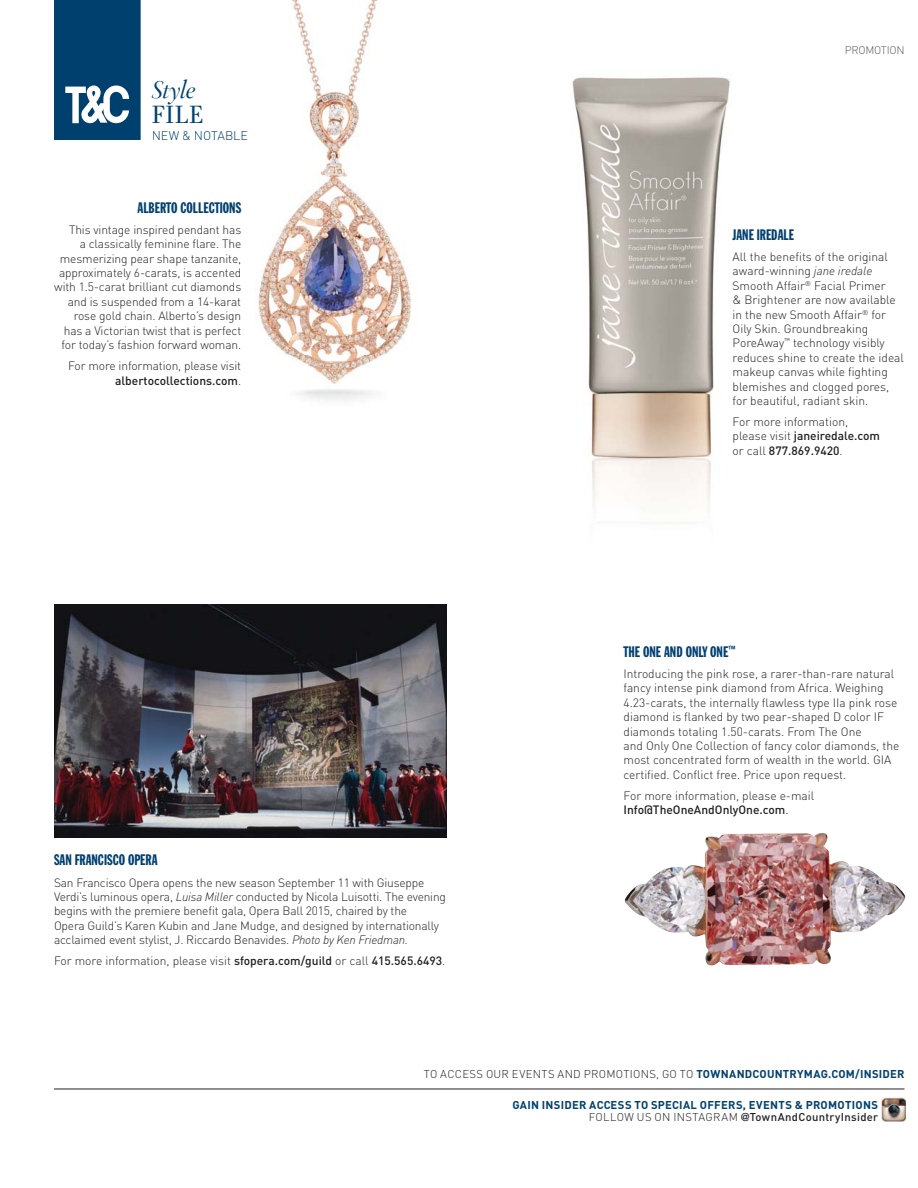
<style>
.page{position:relative;width:918px;height:1188px;background:#fff}
.page>*{position:absolute;margin:0;border:0;box-sizing:border-box;transform-origin:0 0}
.t1{font:italic 24px "BNY Stempel Garamond FI";letter-spacing:-.035em;color:#00406f}
.t2{font:24px "Tira L";color:#00406f}
.t3{font:15px "Franklin Gothic Std Extra Cond";color:#00406f}
.t4{font:300 12.45px "DIN";letter-spacing:-.005em;color:#00406f}
.t5{font:300 12px/14.4px "DIN";letter-spacing:-.01em;color:#231f20}
.t6{font:700 11.25px/12px "DIN";letter-spacing:.025em;color:#00406f;text-align:right}
.t7{font:300 11.25px "DIN";letter-spacing:.025em;color:#231f20}
.t8{font:300 10.95px "DIN";letter-spacing:-.03em;color:#58595b}
.s1{font-weight:500}
.s2{font-style:italic}
.s3{font-weight:700;color:#00406f}
.s4{font-weight:300;color:#231f20}
.s5{font-family:"Avenir";font-weight:500;color:#231f20}
.s6{font-weight:500;color:#231f20}
</style>
<div class="page">
<hr style="left:54px;top:1089px;width:850px;height:1px;background:#231f20">
<img style="left:882px;top:1098px;width:24px;height:23px">
<div style="left:54px;top:0;width:86px;height:140px;background:#00406f"></div>
<img style="left:572px;top:77px;width:158px;height:447px">
<img style="left:140px;top:0;width:272px;height:402px">
<img style="left:153px;top:131px;width:94px;height:9px">
<svg style="left:65px;top:85px;width:64px;height:39px"></svg>
<img style="left:152px;top:79px;width:43px;height:25px">
<img style="left:153px;top:106px;width:49px;height:17px">
<img style="left:54px;top:604px;width:392px;height:234px">
<img style="left:624px;top:833px;width:282px;height:133px">
<h1 class="t1" style="left:152px;top:80px;width:46px">Style</h1>
<h1 class="t2" style="left:152px;top:106px;width:53px">FILE</h1>
<p class="t4" style="left:152px;top:131px;width:98px">NEW &amp; NOTABLE</p>
<p class="t3" style="left:138px;top:199px;width:105px">ALBERTO COLLECTIONS</p>
<p class="t5" style="left:54px;top:224px;width:189px;text-align:right">This vintage inspired pendant has<br>a classically feminine flare. The mesmerizing pear shape tanzanite, approximately 6-carats, is accented with 1.5-carat brilliant cut diamonds and is suspended from a 14-karat rose gold chain. Alberto’s design has a Victorian twist that is perfect for today’s fashion forward woman.</p>
<p class="t5" style="left:68px;top:360px;width:175px;text-align:right">For more information, please visit <span class="s1">albertocollections.com</span>.</p>
<p class="t3" style="left:54px;top:851px;width:105px">SAN FRANCISCO OPERA</p>
<p class="t5" style="left:54px;top:877px;width:394px">San Francisco Opera opens the new season September 11 with Giuseppe Verdi’s luminous opera, <span class="s2">Luisa Miller</span> conducted by Nicola Luisotti. The evening begins with the premiere benefit gala, Opera Ball 2015, chaired by the<br>Opera Guild’s Karen Kubin and Jane Mudge, and designed by internationally acclaimed event stylist, J. Riccardo Benavides. <span class="s2">Photo by Ken Friedman.</span></p>
<p class="t5" style="left:54px;top:955px;width:393px">For more information, please visit <span class="s1">sfopera.com/guild</span> or call <span class="s1">415.565.6493</span>.</p>
<p class="t8" style="left:845px;top:46px;width:61px">PROMOTION</p>
<p class="t3" style="left:733px;top:226px;width:63px">JANE IREDALE</p>
<p class="t5" style="left:733px;top:251px;width:173px">All the benefits of the original award-winning <span class="s2">jane iredale<br></span>Smooth Affair<sup>®</sup> Facial Primer<br>&amp; Brightener are now available in the new Smooth Affair<sup>®</sup> for<br>Oily Skin. Groundbreaking<br>PoreAway<sup>™</sup> technology visibly reduces shine to create the ideal makeup canvas while fighting blemishes and clogged pores, for beautiful, radiant skin.</p>
<p class="t5" style="left:733px;top:416px;width:149px">For more information, please visit <span class="s1">janeiredale.com </span>or call <span class="s1">877.869.9420</span>.</p>
<p class="t3" style="left:624px;top:643px;width:114px">THE ONE AND ONLY ONE<sup>™</sup></p>
<p class="t5" style="left:624px;top:668px;width:277px">Introducing the pink rose, a rarer-than-rare natural fancy intense pink diamond from Africa. Weighing 4.23-carats, the internally flawless type IIa pink rose diamond is flanked by two pear-shaped D color IF diamonds totaling 1.50-carats. From The One<br>and Only One Collection of fancy color diamonds, the most concentrated form of wealth in the world. GIA certified. Conflict free. Price upon request.</p>
<p class="t5" style="left:624px;top:790px;width:192px">For more information, please e-mail<br><span class="s1">Info@TheOneAndOnlyOne.com</span>.</p>
<p class="t7" style="left:424px;top:1070px;width:482px">TO ACCESS OUR EVENTS AND PROMOTIONS, GO TO <span class="s3">TOWNANDCOUNTRYMAG.COM/INSIDER</span></p>
<p class="t6" style="left:513px;top:1100px;width:367px">GAIN INSIDER ACCESS TO SPECIAL OFFERS, EVENTS &amp; PROMOTIONS<br><span class="s4">FOLLOW US ON INSTAGRAM</span> <span class="s5">@</span><span class="s6">TownAndCountryInsider</span></p>
</div>
